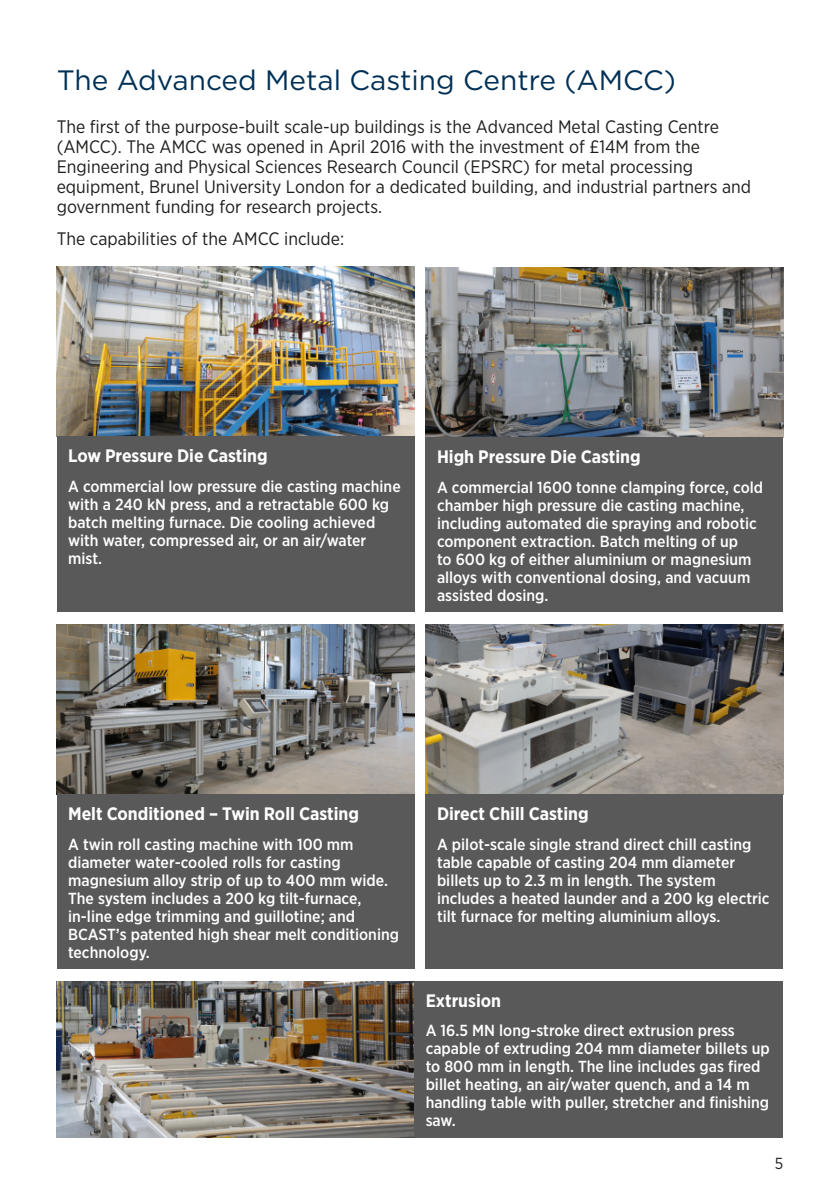
<style>
.page{position:relative;width:840px;height:1191px;background:#fff}
.page>*{position:absolute;margin:0;border:0;box-sizing:border-box;transform-origin:0 0}
.Head{font:28px "Gotham";color:#003056}
.Bod{font:18px/20px "Gotham Narrow";color:#1d1d1b}
.t1{font:700 18px "Gotham Narrow";color:#fff}
.Bod-2{font:500 16px/18px "Gotham Narrow";color:#fff}
.t2{font:16px "Gotham Narrow";color:#1d1d1b}
</style>
<div class="page">
<img style="left:425px;top:267px;width:357px;height:170px">
<div style="left:425px;top:437px;width:357px;height:175px;background:#5a595a"></div>
<img style="left:57px;top:266px;width:357px;height:171px">
<div style="left:57px;top:437px;width:357px;height:175px;background:#5a595a"></div>
<img style="left:425px;top:624px;width:357px;height:170px">
<div style="left:425px;top:794px;width:357px;height:175px;background:#5a595a"></div>
<img style="left:57px;top:624px;width:357px;height:170px">
<div style="left:57px;top:794px;width:357px;height:175px;background:#5a595a"></div>
<img style="left:57px;top:981px;width:357px;height:156px">
<div style="left:414px;top:981px;width:368px;height:156px;background:#5a595a"></div>
<p class="Head" style="left:57px;top:63px;width:620px">The Advanced Metal Casting Centre (AMCC)</p>
<p class="Bod" style="left:57px;top:116px;width:695px">The first of the purpose-built scale-up buildings is the Advanced Metal Casting Centre (AMCC). The AMCC was opened in April 2016 with the investment of £14M from the Engineering and Physical Sciences Research Council (EPSRC) for metal processing equipment, Brunel University London for a dedicated building, and industrial partners and government funding for research projects.</p>
<p class="Bod" style="left:57px;top:228px;width:289px">The capabilities of the AMCC include:</p>
<p class="t1" style="left:68px;top:444px;width:201px">Low Pressure Die Casting</p>
<p class="Bod-2" style="left:68px;top:477px;width:334px">A commercial low pressure die casting machine with a 240 kN press, and a retractable 600 kg batch melting furnace. Die cooling achieved with water, compressed air, or an air/water mist.</p>
<p class="t1" style="left:437px;top:445px;width:205px">High Pressure Die Casting</p>
<p class="Bod-2" style="left:437px;top:478px;width:327px">A commercial 1600 tonne clamping force, cold chamber high pressure die casting machine, including automated die spraying and robotic component extraction. Batch melting of up<br>to 600 kg of either aluminium or magnesium alloys with conventional dosing, and vacuum assisted dosing.</p>
<p class="t1" style="left:68px;top:802px;width:292px">Melt Conditioned – Twin Roll Casting</p>
<p class="Bod-2" style="left:68px;top:834px;width:332px">A twin roll casting machine with 100 mm diameter water-cooled rolls for casting magnesium alloy strip of up to 400 mm wide.<br>The system includes a 200 kg tilt-furnace, in-line edge trimming and guillotine; and BCAST’s patented high shear melt conditioning technology.</p>
<p class="t1" style="left:437px;top:802px;width:153px">Direct Chill Casting</p>
<p class="Bod-2" style="left:437px;top:834px;width:334px">A pilot-scale single strand direct chill casting table capable of casting 204 mm diameter billets up to 2.3 m in length. The system includes a heated launder and a 200 kg electric tilt furnace for melting aluminium alloys.</p>
<p class="t1" style="left:425px;top:989px;width:77px">Extrusion</p>
<p class="Bod-2" style="left:425px;top:1021px;width:345px">A 16.5 MN long-stroke direct extrusion press capable of extruding 204 mm diameter billets up to 800 mm in length. The line includes gas fired billet heating, an air/water quench, and a 14 m handling table with puller, stretcher and finishing saw.</p>
<p class="t2" style="left:774px;top:1153px;width:10px">5</p>
</div>
